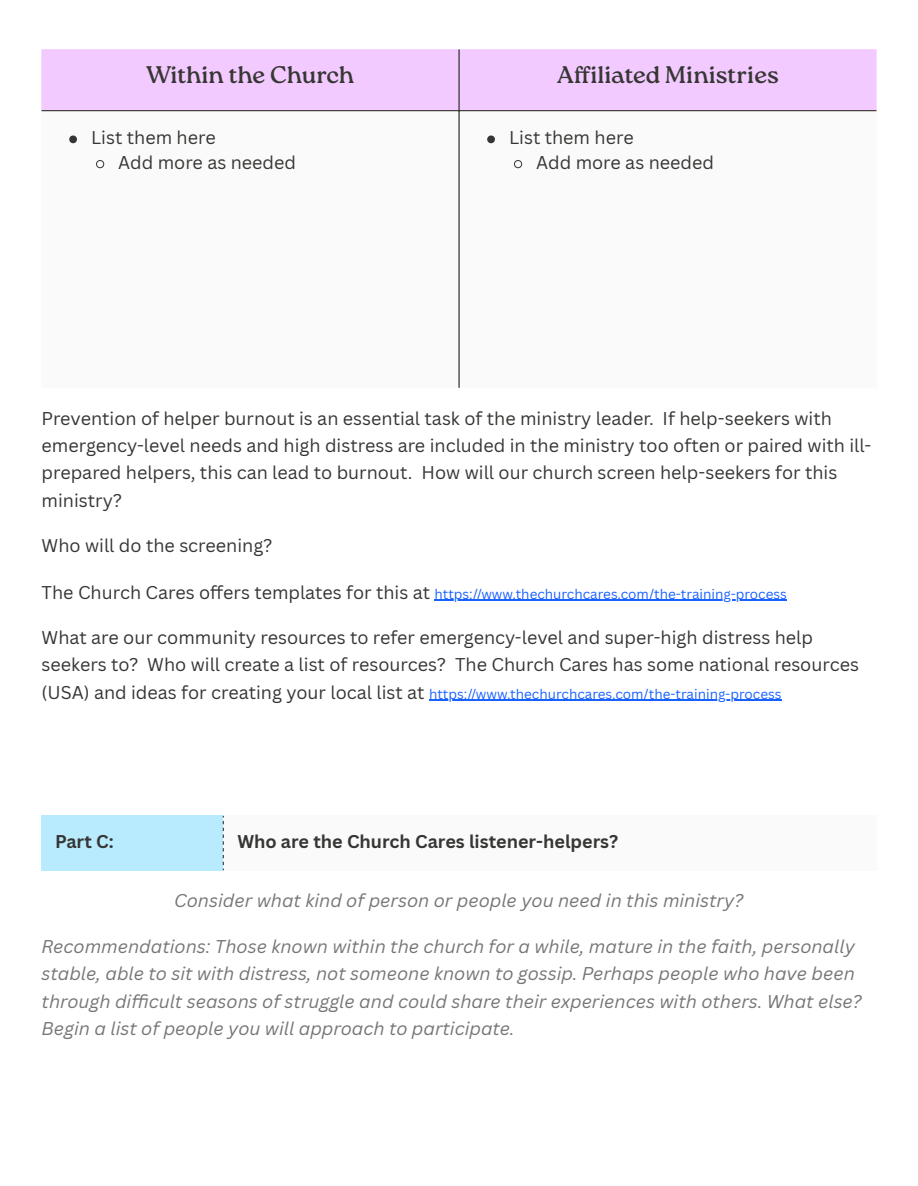
<style>
.page{position:relative;width:918px;height:1186px;background:#fff}
.page>*{position:absolute;margin:0;border:0;box-sizing:border-box;transform-origin:0 0}
.t1{font:24px "Roca One";color:#363634}
.t2{font:18px/27.3px "Canva Sans";color:#363634}
.t3{font:italic 18px/27.3px "Canva Sans";color:#767676}
.t4{font:700 18px "Canva Sans";color:#363634}
.t5{font:13.5px "Canva Sans";color:#1a62ff}
.s1{font-size:18px;color:#363634}
</style>
<div class="page">
<hr style="left:435px;top:600px;width:352px;height:1px;background:#1a62ff">
<hr style="left:429px;top:700px;width:353px;height:1px;background:#1a62ff">
<div style="left:42px;top:50px;width:834px;height:60px;background:#f3caff"></div>
<svg style="left:69px;top:135px;width:8px;height:8px"></svg>
<svg style="left:96px;top:160px;width:8px;height:8px"></svg>
<svg style="left:487px;top:135px;width:8px;height:8px"></svg>
<svg style="left:514px;top:160px;width:8px;height:8px"></svg>
<hr style="left:458px;top:50px;width:2px;height:338px;background:#363634">
<hr style="left:42px;top:110px;width:834px;height:1px;background:#363634">
<div style="left:42px;top:816px;width:182px;height:54px;background:#b9ebff"></div>
<div style="left:223px;top:816px;width:653px;height:54px;background:#fafafa"></div>
<svg style="left:223px;top:816px;width:1px;height:54px"></svg>
<p class="t1" style="left:146px;top:61px;width:209px">Within the Church</p>
<p class="t1" style="left:557px;top:61px;width:223px">Affiliated Ministries</p>
<p class="t2" style="left:91px;top:123px;width:126px">List them here</p>
<p class="t2" style="left:118px;top:148px;width:179px">Add more as needed</p>
<p class="t2" style="left:509px;top:123px;width:126px">List them here</p>
<p class="t2" style="left:536px;top:148px;width:179px">Add more as needed</p>
<p class="t2" style="left:42px;top:405px;width:831px">Prevention of helper burnout is an essential task of the ministry leader. If help-seekers with emergency-level needs and high distress are included in the ministry too often or paired with ill&shy;prepared helpers, this can lead to burnout. How will our church screen help-seekers for this ministry?</p>
<p class="t2" style="left:42px;top:532px;width:232px">Who will do the screening?</p>
<p class="t5" style="left:42px;top:584px;width:747px"><span class="s1">The Church Cares offers templates for this at</span> https://www.thechurchcares.com/the-training-process</p>
<p class="t2" style="left:42px;top:623px;width:819px">What are our community resources to refer emergency-level and super-high distress help seekers to? Who will create a list of resources? The Church Cares has some national resources</p>
<p class="t5" style="left:42px;top:684px;width:741px"><span class="s1">(USA) and ideas for creating your local list at</span> https://www.thechurchcares.com/the-training-process</p>
<p class="t4" style="left:55px;top:829px;width:60px">Part C:</p>
<p class="t4" style="left:237px;top:829px;width:382px">Who are the Church Cares listener-helpers?</p>
<h2 class="t3" style="left:174px;top:886px;width:571px">Consider what kind of person or people you need in this ministry?</h2>
<h2 class="t3" style="left:42px;top:932px;width:822px">Recommendations: Those known within the church for a while, mature in the faith, personally stable, able to sit with distress, not someone known to gossip. Perhaps people who have been through difficult seasons of struggle and could share their experiences with others. What else?<br>Begin a list of people you will approach to participate.</h2>
</div>
